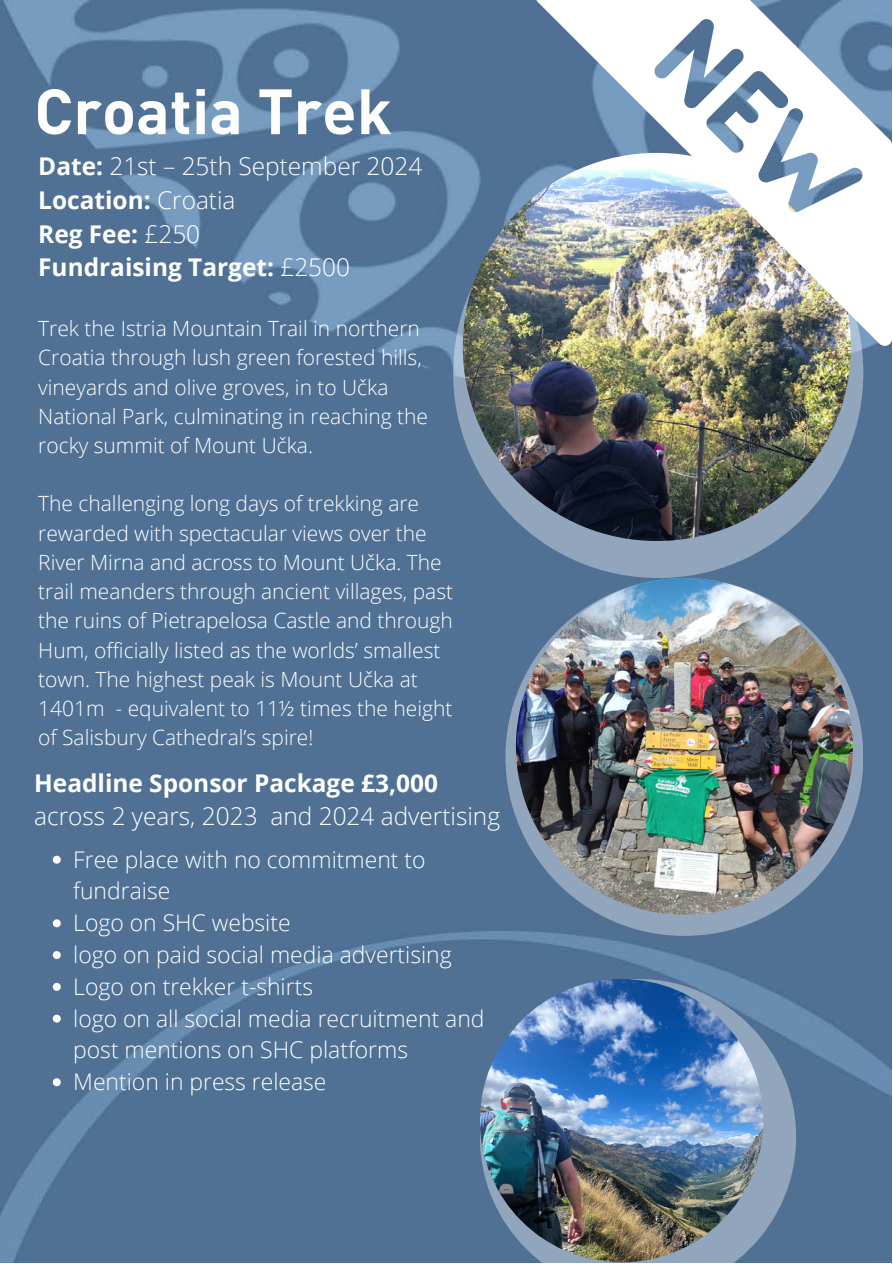
<style>
.page{position:relative;width:893px;height:1264px;background:#fff}
.page>*{position:absolute;margin:0;border:0;box-sizing:border-box;transform-origin:0 0}
.t1{font:700 63px "DIN";color:#fefeff}
.t2{font:700 24.45px/33.8px "Open Sans";color:#fff}
.t3{font:300 24.45px "Open Sans";color:#fff}
.t4{font:300 22.95px/31.8px "Open Sans";color:#fff}
.t5{font:300 21px/29.2px "Open Sans";color:#fff}
.s1{font-weight:300}
</style>
<div class="page">
<img style="left:0;top:0;width:891px;height:1262px">
<svg style="left:480px;top:979px;width:316px;height:283px;background:#708ca9"></svg>
<img style="left:480px;top:979px;width:283px;height:283px;border-radius:50%">
<svg style="left:505px;top:578px;width:358px;height:357px;background:#8ea3b8"></svg>
<div style="left:453px;top:168px;width:410px;height:410px;background:#91a6bc;border-radius:50%"></div>
<img style="left:463px;top:153px;width:387px;height:388px;border-radius:50%">
<svg style="left:53px;top:855px;width:8px;height:8px"></svg>
<svg style="left:53px;top:919px;width:8px;height:8px"></svg>
<svg style="left:53px;top:951px;width:8px;height:8px"></svg>
<svg style="left:53px;top:982px;width:8px;height:8px"></svg>
<svg style="left:53px;top:1014px;width:8px;height:8px"></svg>
<svg style="left:53px;top:1078px;width:8px;height:8px"></svg>
<img style="left:516px;top:578px;width:336px;height:337px;border-radius:50%">
<img style="left:535px;top:0;width:357px;height:346px">
<h1 class="t1" style="left:34px;top:70px;width:359px">Croatia Trek</h1>
<p class="t2" style="left:38px;top:149px;width:385px">Date: <span class="s1">21st – 25th September 2024<br></span>Location: <span class="s1">Croatia<br></span>Reg Fee: <span class="s1">£250<br></span>Fundraising Target: <span class="s1">£2500</span></p>
<p class="t5" style="left:38px;top:313px;width:391px">Trek the Istria Mountain Trail in northern Croatia through lush green forested hills, vineyards and olive groves, in to Učka National Park, culminating in reaching the rocky summit of Mount Učka.</p>
<p class="t5" style="left:38px;top:488px;width:416px">The challenging long days of trekking are rewarded with spectacular views over the River Mirna and across to Mount Učka. The trail meanders through ancient villages, past the ruins of Pietrapelosa Castle and through Hum, officially listed as the worlds’ smallest town. The highest peak is Mount Učka at 1401m - equivalent to 11½ times the height of Salisbury Cathedral’s spire!</p>
<p class="t2" style="left:34px;top:765px;width:405px">Headline Sponsor Package £3,000</p>
<p class="t3" style="left:34px;top:799px;width:467px">across 2 years, 2023 and 2024 advertising</p>
<p class="t4" style="left:73px;top:842px;width:413px">Free place with no commitment to fundraise<br>Logo on SHC website<br>logo on paid social media advertising<br>Logo on trekker t-shirts<br>logo on all social media recruitment and post mentions on SHC platforms<br>Mention in press release</p>
</div>
